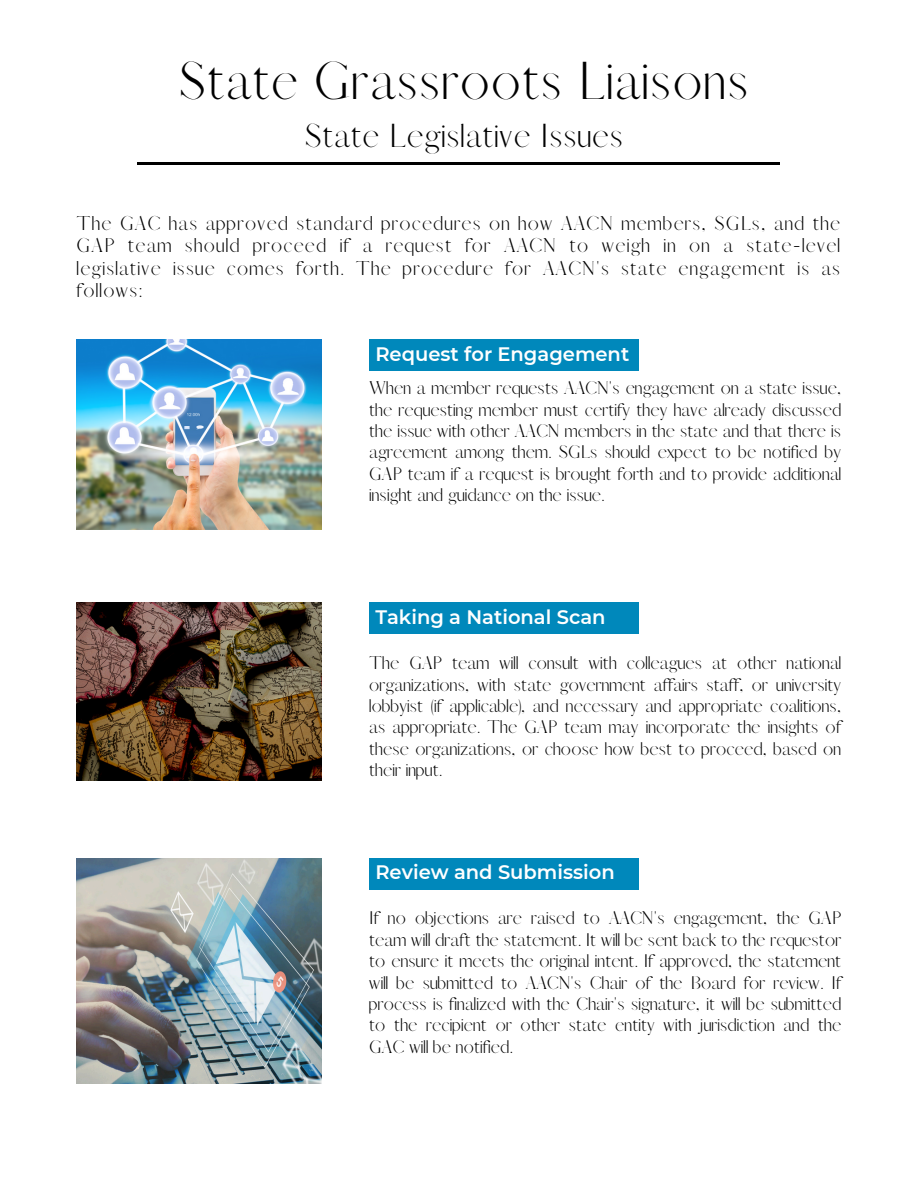
<style>
.page{position:relative;width:918px;height:1188px;background:#fff}
.page>*{position:absolute;margin:0;border:0;box-sizing:border-box;transform-origin:0 0}
.t1{font:48px "Afrah";letter-spacing:.03em;color:#000}
.t2{font:30px "Afrah";letter-spacing:.03em;color:#000}
.t3{font:600 19.5px "Montserrat";color:#fff}
.t4{font:18px/22.5px "Afrah";letter-spacing:.07em;color:#000;text-align:justify}
.t5{font:16.5px/21.3px "Afrah";letter-spacing:.01em;color:#000;text-align:justify}
</style>
<div class="page">
<hr style="left:138px;top:162px;width:642px;height:2px;background:#000">
<img style="left:77px;top:339px;width:245px;height:190px">
<img style="left:77px;top:602px;width:245px;height:179px">
<img style="left:77px;top:859px;width:245px;height:225px">
<div style="left:369px;top:339px;width:270px;height:32px;background:#08b"></div>
<div style="left:369px;top:602px;width:270px;height:32px;background:#08b"></div>
<div style="left:369px;top:858px;width:270px;height:31px;background:#08b"></div>
<h3 class="t1" style="left:179px;top:50px;width:571px">State Grassroots Liaisons</h3>
<h3 class="t2" style="left:305px;top:117px;width:320px">State Legislative Issues</h3>
<h1 class="t4" style="left:77px;top:212px;width:765px">The GAC has approved standard procedures on how AACN members, SGLs, and the GAP team should proceed if a request for AACN to weigh in on a state-level legislative issue comes forth. The procedure for AACN's state engagement is as follows:</h1>
<p class="t3" style="left:375px;top:342px;width:255px">Request for Engagement</p>
<h2 class="t5" style="left:369px;top:378px;width:473px">When a member requests AACN's engagement on a state issue, the requesting member must certify they have already discussed the issue with other AACN members in the state and that there is agreement among them. SGLs should expect to be notified by GAP team if a request is brought forth and to provide additional insight and guidance on the issue.</h2>
<h2 class="t3" style="left:375px;top:605px;width:232px">Taking a National Scan</h2>
<p class="t5" style="left:369px;top:653px;width:473px">The GAP team will consult with colleagues at other national organizations, with state government affairs staff, or university lobbyist (if applicable), and necessary and appropriate coalitions, as appropriate. The GAP team may incorporate the insights of these organizations, or choose how best to proceed, based on their input.</p>
<p class="t3" style="left:375px;top:860px;width:241px">Review and Submission</p>
<p class="t5" style="left:369px;top:908px;width:473px">If no objections are raised to AACN's engagement, the GAP team will draft the statement. It will be sent back to the requestor to ensure it meets the original intent. If approved, the statement will be submitted to AACN's Chair of the Board for review. If process is finalized with the Chair's signature, it will be submitted to the recipient or other state entity with jurisdiction and the GAC will be notified.</p>
</div>
